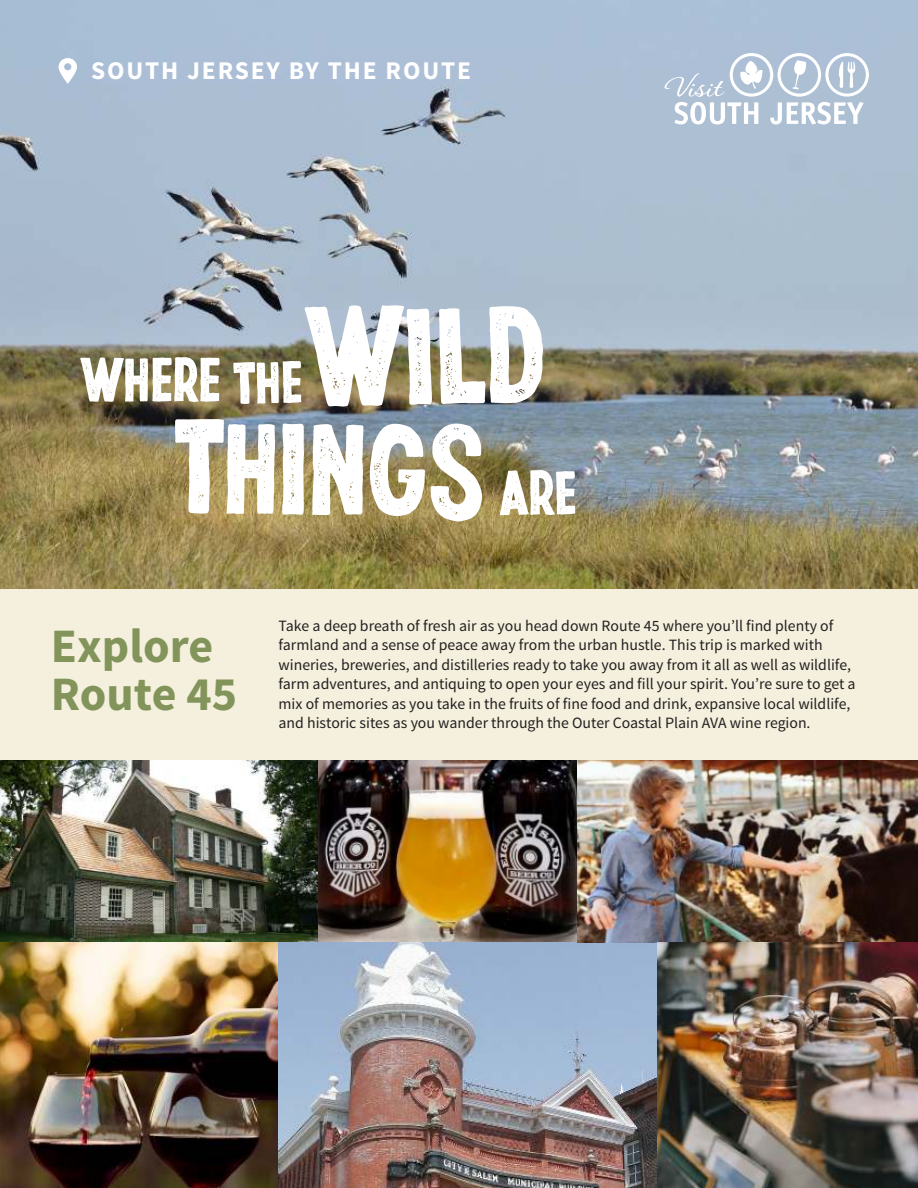
<style>
.page{position:relative;width:918px;height:1188px;background:#fff}
.page>*{position:absolute;margin:0;border:0;box-sizing:border-box;transform-origin:0 0}
.t1{font:700 48px/48px "Source Sans Pro";color:#82945a}
.t2{font:700 25.5px "Source Sans Pro";letter-spacing:.07em;color:#fff}
.t3{font:15.75px/19.5px "Source Sans Pro";color:#231f20}
</style>
<div class="page">
<img style="left:0;top:760px;width:578px;height:183px">
<img style="left:0;top:943px;width:918px;height:245px">
<div style="left:0;top:585px;width:918px;height:175px;background:#f4f0dd"></div>
<img style="left:0;top:0;width:918px;height:588px">
<svg style="left:665px;top:53px;width:204px;height:71px"></svg>
<svg style="left:58px;top:58px;width:19px;height:26px"></svg>
<img style="left:578px;top:760px;width:340px;height:183px">
<svg style="left:80px;top:357px;width:140px;height:45px"></svg>
<svg style="left:233px;top:305px;width:199px;height:102px"></svg>
<svg style="left:439px;top:306px;width:104px;height:98px"></svg>
<svg style="left:175px;top:419px;width:100px;height:95px"></svg>
<svg style="left:282px;top:424px;width:22px;height:91px"></svg>
<svg style="left:312px;top:424px;width:52px;height:91px"></svg>
<svg style="left:370px;top:424px;width:55px;height:92px"></svg>
<svg style="left:431px;top:423px;width:51px;height:98px"></svg>
<svg style="left:500px;top:470px;width:75px;height:45px"></svg>
<h2 class="t2" style="left:91px;top:61px;width:381px">SOUTH JERSEY BY THE ROUTE</h2>
<h1 class="t1" style="left:51px;top:626px;width:188px">Explore<br>Route 45</h1>
<p class="t3" style="left:279px;top:617px;width:579px">Take a deep breath of fresh air as you head down Route 45 where you’ll find plenty of farmland and a sense of peace away from the urban hustle. This trip is marked with wineries, breweries, and distilleries ready to take you away from it all as well as wildlife, farm adventures, and antiquing to open your eyes and fill your spirit. You’re sure to get a mix of memories as you take in the fruits of fine food and drink, expansive local wildlife, and historic sites as you wander through the Outer Coastal Plain AVA wine region.</p>
</div>
